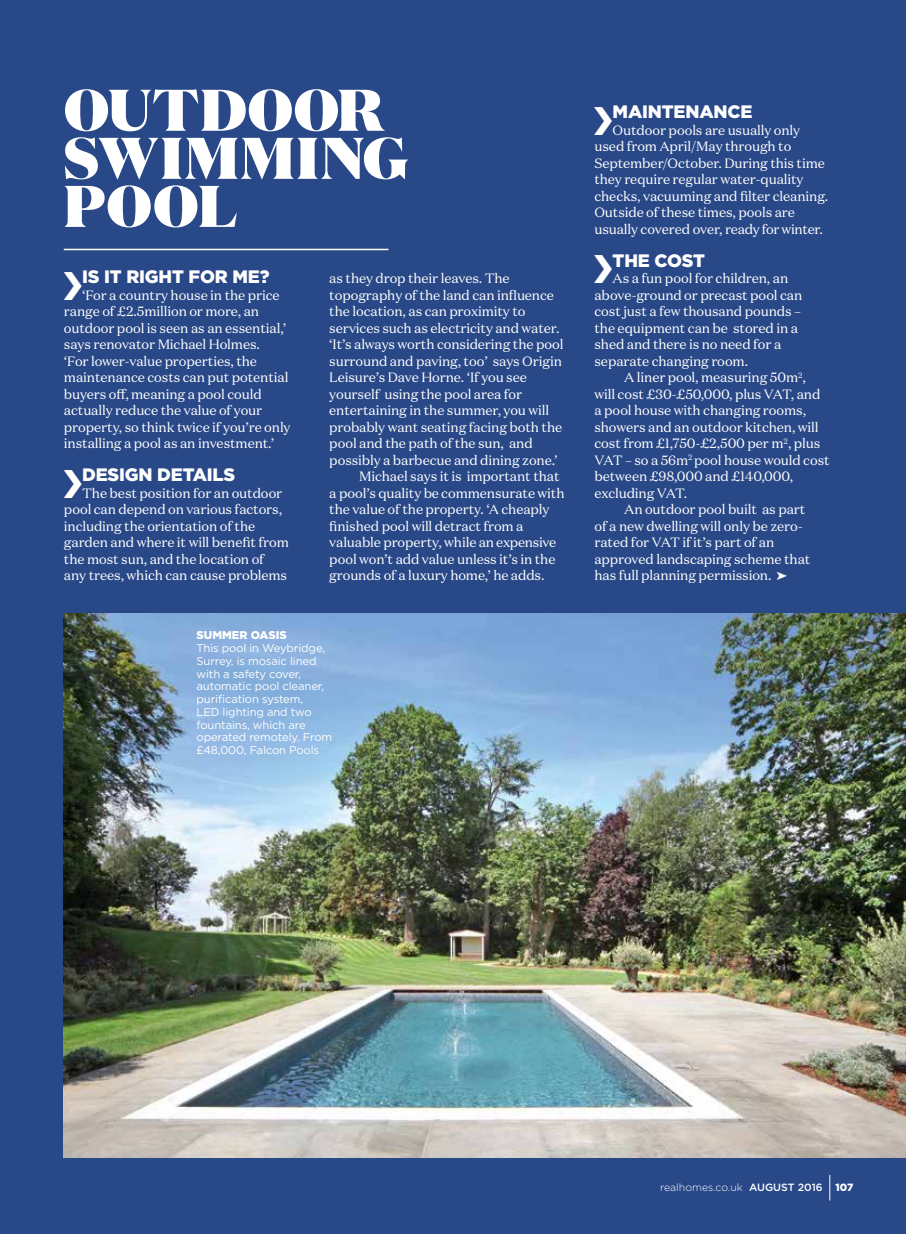
<style>
.page{position:relative;width:906px;height:1234px;background:#fff}
.page>*{position:absolute;margin:0;border:0;box-sizing:border-box;transform-origin:0 0}
.t1{font:900 58.5px/48px "Domaine Display";letter-spacing:.02em;color:#fff}
.t2{font:900 18px "Gotham";letter-spacing:-.01em;color:#fff}
.t3{font:13.5px/16.5px "Domaine Text";letter-spacing:-.01em;color:#fff}
.t4{font:11.25px/12.8px "Gotham";letter-spacing:-.01em;color:#fff}
.t5{font:900 11.25px "Gotham";color:#fff}
.t6{font:300 10.5px "Gotham";color:#fff}
.s1{font-weight:500}
.s2{font-weight:900}
</style>
<div class="page">
<div style="left:0;top:0;width:906px;height:1233px;background:#294888"></div>
<svg style="left:829px;top:1175px;width:1px;height:25px"></svg>
<hr style="left:64px;top:249px;width:324px;height:1px;background:#fff">
<img style="left:64px;top:613px;width:842px;height:544px">
<h1 class="t1" style="left:64px;top:85px;width:346px">OUTDOOR<br>SWIMMING<br>POOL</h1>
<h2 class="t2" style="left:82px;top:266px;width:189px">IS IT RIGHT FOR ME?</h2>
<p class="t3" style="left:64px;top:286px;width:228px;text-indent:18px">‘For a country house in the price range of £2.5million or more, an outdoor pool is seen as an essential,’ says renovator Michael Holmes.<br>‘For lower-value properties, the maintenance costs can put potential buyers off, meaning a pool could actually reduce the value of your property, so think twice if you’re only installing a pool as an investment.’</p>
<h2 class="t2" style="left:82px;top:464px;width:155px">DESIGN DETAILS</h2>
<p class="t3" style="left:64px;top:484px;width:226px;text-indent:18px">The best position for an outdoor pool can depend on various factors, including the orientation of the garden and where it will benefit from the most sun, and the location of any trees, which can cause problems</p>
<p class="t3" style="left:329px;top:270px;width:182px">as they drop their leaves. The</p>
<p class="t3" style="left:329px;top:286px;width:226px">topography of the land can influence</p>
<p class="t3" style="left:329px;top:303px;width:198px">the location, as can proximity to</p>
<p class="t3" style="left:329px;top:319px;width:232px">services such as electricity and water.</p>
<p class="t3" style="left:329px;top:336px;width:236px">‘It’s always worth considering the pool</p>
<p class="t3" style="left:329px;top:352px;width:234px">surround and paving, too’ says Origin</p>
<p class="t3" style="left:329px;top:369px;width:199px">Leisure’s Dave Horne. ‘If you see</p>
<p class="t3" style="left:329px;top:385px;width:194px">yourself using the pool area for</p>
<p class="t3" style="left:329px;top:402px;width:221px">entertaining in the summer, you will</p>
<p class="t3" style="left:329px;top:418px;width:234px">probably want seating facing both the</p>
<p class="t3" style="left:329px;top:435px;width:205px">pool and the path of the sun, and</p>
<p class="t3" style="left:329px;top:451px;width:230px">possibly a barbecue and dining zone.’</p>
<p class="t3" style="left:359px;top:468px;width:202px">Michael says it is important that</p>
<p class="t3" style="left:329px;top:484px;width:237px">a pool’s quality be commensurate with</p>
<p class="t3" style="left:329px;top:501px;width:222px">the value of the property. ‘A cheaply</p>
<p class="t3" style="left:329px;top:517px;width:196px">finished pool will detract from a</p>
<p class="t3" style="left:329px;top:534px;width:228px">valuable property, while an expensive</p>
<p class="t3" style="left:329px;top:550px;width:228px">pool won’t add value unless it’s in the</p>
<p class="t3" style="left:329px;top:567px;width:217px">grounds of a luxury home,’ he adds.</p>
<p class="t5" style="left:196px;top:628px;width:92px">SUMMER OASIS</p>
<p class="t4" style="left:196px;top:641px;width:137px">This pool in Weybridge,<br>Surrey, is mosaic lined with a safety cover, automatic pool cleaner, purification system,<br>LED lighting and two fountains, which are operated remotely. From £48,000, Falcon Pools</p>
<h2 class="t2" style="left:612px;top:101px;width:141px">MAINTENANCE</h2>
<p class="t3" style="left:594px;top:121px;width:235px;text-indent:18px">Outdoor pools are usually only used from April/May through to September/October. During this time they require regular water-quality checks, vacuuming and filter cleaning.<br>Outside of these times, pools are usually covered over, ready for winter.</p>
<h2 class="t2" style="left:612px;top:250px;width:94px">THE COST</h2>
<p class="t3" style="left:594px;top:270px;width:209px;text-indent:18px">As a fun pool for children, an above-ground or precast pool can cost just a few thousand pounds – the equipment can be stored in a shed and there is no need for a separate changing room.</p>
<p class="t3" style="left:624px;top:369px;width:183px">A liner pool, measuring 50m<sup>2</sup>,</p>
<p class="t3" style="left:594px;top:385px;width:227px">will cost £30-£50,000, plus VAT, and</p>
<p class="t3" style="left:594px;top:402px;width:213px">a pool house with changing rooms,</p>
<p class="t3" style="left:594px;top:418px;width:226px">showers and an outdoor kitchen, will</p>
<p class="t3" style="left:594px;top:435px;width:227px">cost from £1,750-£2,500 per m<sup>2</sup>, plus</p>
<p class="t3" style="left:594px;top:451px;width:237px">VAT – so a 56m<sup>2</sup> pool house would cost</p>
<p class="t3" style="left:594px;top:468px;width:200px">between £98,000 and £140,000,</p>
<p class="t3" style="left:594px;top:484px;width:94px">excluding VAT.</p>
<p class="t3" style="left:624px;top:501px;width:183px">An outdoor pool built as part</p>
<p class="t3" style="left:594px;top:517px;width:210px">of a new dwelling will only be zero-</p>
<p class="t3" style="left:594px;top:534px;width:181px">rated for VAT if it’s part of an</p>
<p class="t3" style="left:594px;top:550px;width:217px">approved landscaping scheme that</p>
<p class="t3" style="left:594px;top:567px;width:194px">has full planning permission. ➤</p>
<p class="t6" style="left:660px;top:1181px;width:195px">realhomes.co.uk <span class="s1">AUGUST 2016</span> <span class="s2">107</span></p>
</div>
